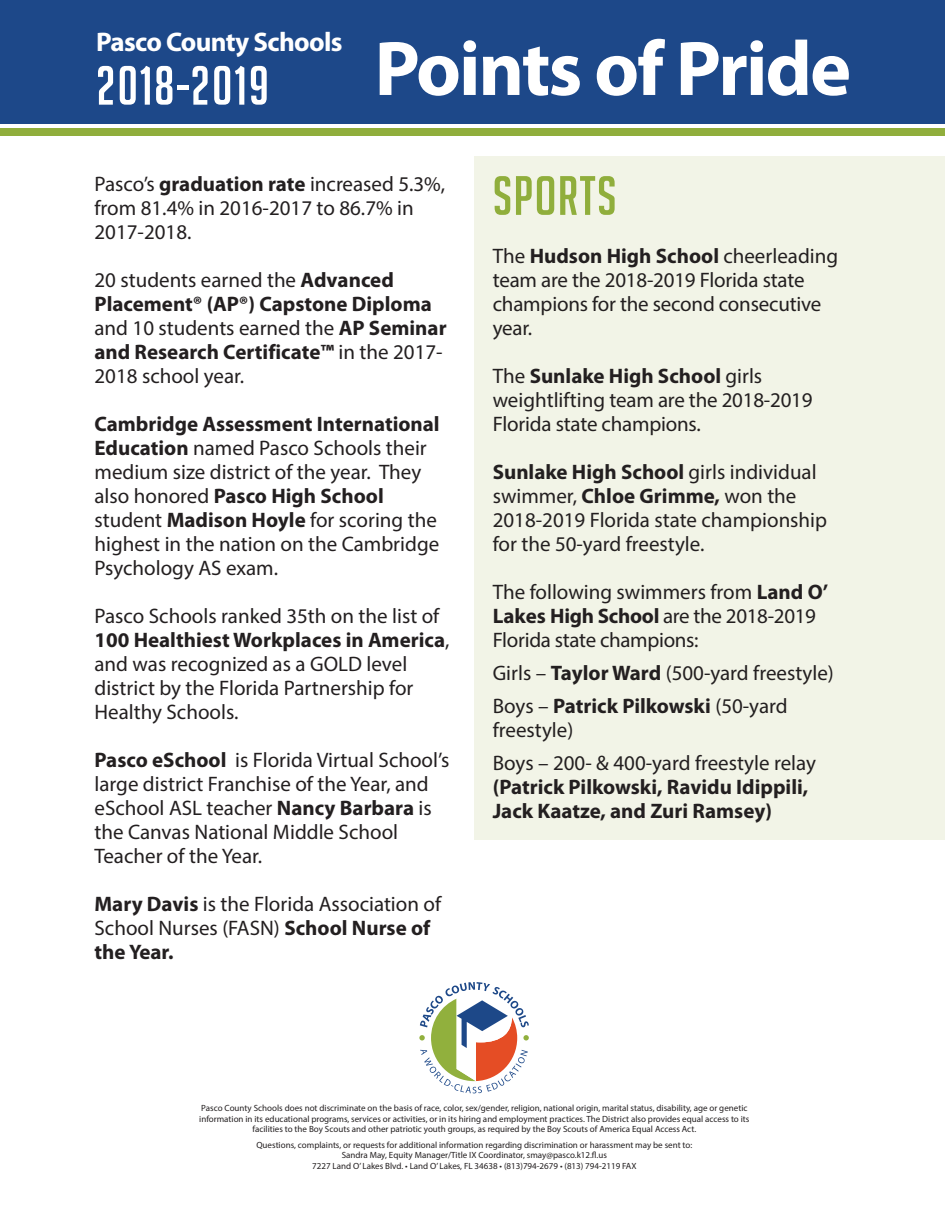
<style>
.page{position:relative;width:945px;height:1215px;background:#fff}
.page>*{position:absolute;margin:0;border:0;box-sizing:border-box;transform-origin:0 0}
.t1{font:700 78px "Myriad Pro";letter-spacing:-.025em;color:#fff}
.t2{font:54px "Big Noodle Titling";letter-spacing:.025em;color:#fff}
.t3{font:54px "Big Noodle Titling";letter-spacing:.025em;color:#90ae3c}
.t4{font:700 27px "Myriad Pro";letter-spacing:-.025em;color:#fff}
.t5{font:21px/24px "Myriad Pro";color:#231f20}
.t6{font:700 21px/24px "Myriad Pro";color:#231f20}
.t7{font:9px/10.8px "Myriad Pro";color:#231f20;text-align:center}
.s1{font-weight:700}
.s2{font-weight:400}
</style>
<div class="page">
<div style="left:474px;top:156px;width:471px;height:684px;background:#f2f4e7"></div>
<svg style="left:419px;top:982px;width:110px;height:111px"></svg>
<div style="left:0;top:0;width:945px;height:124px;background:#1d4889"></div>
<div style="left:0;top:128px;width:945px;height:7px;background:#90ae3c"></div>
<p class="t4" style="left:96px;top:31px;width:248px">Pasco County Schools</p>
<h2 class="t2" style="left:96px;top:56px;width:175px">2018-2019</h2>
<h1 class="t1" style="left:375px;top:40px;width:478px">Points of Pride</h1>
<p class="t5" style="left:94px;top:174px;width:352px">Pasco’s <span class="s1">graduation rate</span> increased 5.3%, from 81.4% in 2016-2017 to 86.7% in<br>2017-2018.</p>
<p class="t6" style="left:94px;top:270px;width:354px"><span class="s2">20 students earned the</span> Advanced<br>Placement® (AP®) Capstone Diploma <span class="s2">and 10 students earned the</span> AP Seminar and Research Certificate™ <span class="s2">in the 2017-<br>2018 school year.</span></p>
<p class="t5" style="left:94px;top:414px;width:347px"><span class="s1">Cambridge Assessment International Education</span> named Pasco Schools their medium size district of the year. They also honored <span class="s1">Pasco High School </span>student <span class="s1">Madison Hoyle</span> for scoring the highest in the nation on the Cambridge Psychology AS exam.</p>
<p class="t5" style="left:94px;top:606px;width:357px">Pasco Schools ranked 35th on the list of <span class="s1">100 Healthiest Workplaces in America</span>, and was recognized as a GOLD level district by the Florida Partnership for Healthy Schools.</p>
<p class="t5" style="left:94px;top:750px;width:356px"><span class="s1">Pasco eSchool</span> is Florida Virtual School’s large district Franchise of the Year, and eSchool ASL teacher <span class="s1">Nancy Barbara</span> is the Canvas National Middle School Teacher of the Year.</p>
<p class="t5" style="left:94px;top:894px;width:348px"><span class="s1">Mary Davis</span> is the Florida Association of<br>School Nurses (FASN) <span class="s1">School Nurse of the Year.</span></p>
<h2 class="t3" style="left:493px;top:167px;width:125px">SPORTS</h2>
<p class="t5" style="left:493px;top:245px;width:347px">The <span class="s1">Hudson High School</span> cheerleading team are the 2018-2019 Florida state champions for the second consecutive year.</p>
<p class="t5" style="left:493px;top:365px;width:321px">The <span class="s1">Sunlake High School</span> girls weightlifting team are the 2018-2019<br>Florida state champions.</p>
<p class="t5" style="left:493px;top:461px;width:336px"><span class="s1">Sunlake High School</span> girls individual swimmer, <span class="s1">Chloe Grimme,</span> won the 2018-2019 Florida state championship for the 50-yard freestyle.</p>
<p class="t5" style="left:493px;top:581px;width:337px">The following swimmers from <span class="s1">Land O’<br>Lakes High School</span> are the 2018-2019<br>Florida state champions:</p>
<p class="t5" style="left:493px;top:658px;width:343px;line-height:33px">Girls – <span class="s1">Taylor Ward</span> (500-yard freestyle)<br>Boys – <span class="s1">Patrick Pilkowski</span> (50-yard</p>
<p class="t5" style="left:493px;top:715px;width:325px;line-height:33px">freestyle)<br>Boys – 200- &amp; 400-yard freestyle relay</p>
<p class="t6" style="left:493px;top:776px;width:317px">(Patrick Pilkowski, Ravidu Idippili,<br>Jack Kaatze, and Zuri Ramsey)</p>
<p class="t7" style="left:199px;top:1103px;width:552px">Pasco County Schools does not discriminate on the basis of race, color, sex/gender, religion, national origin, marital status, disability, age or genetic information in its educational programs, services or activities, or in its hiring and employment practices. The District also provides equal access to its facilities to the Boy Scouts and other patriotic youth groups, as required by the Boy Scouts of America Equal Access Act.</p>
<p class="t7" style="left:256px;top:1140px;width:437px">Questions, complaints, or requests for additional information regarding discrimination or harassment may be sent to:<br>Sandra May, Equity Manager/Title IX Coordinator, smay@pasco.k12.fl.us<br>7227 Land O’ Lakes Blvd. • Land O’ Lakes, FL 34638 • (813)794-2679 • (813) 794-2119 FAX</p>
</div>
